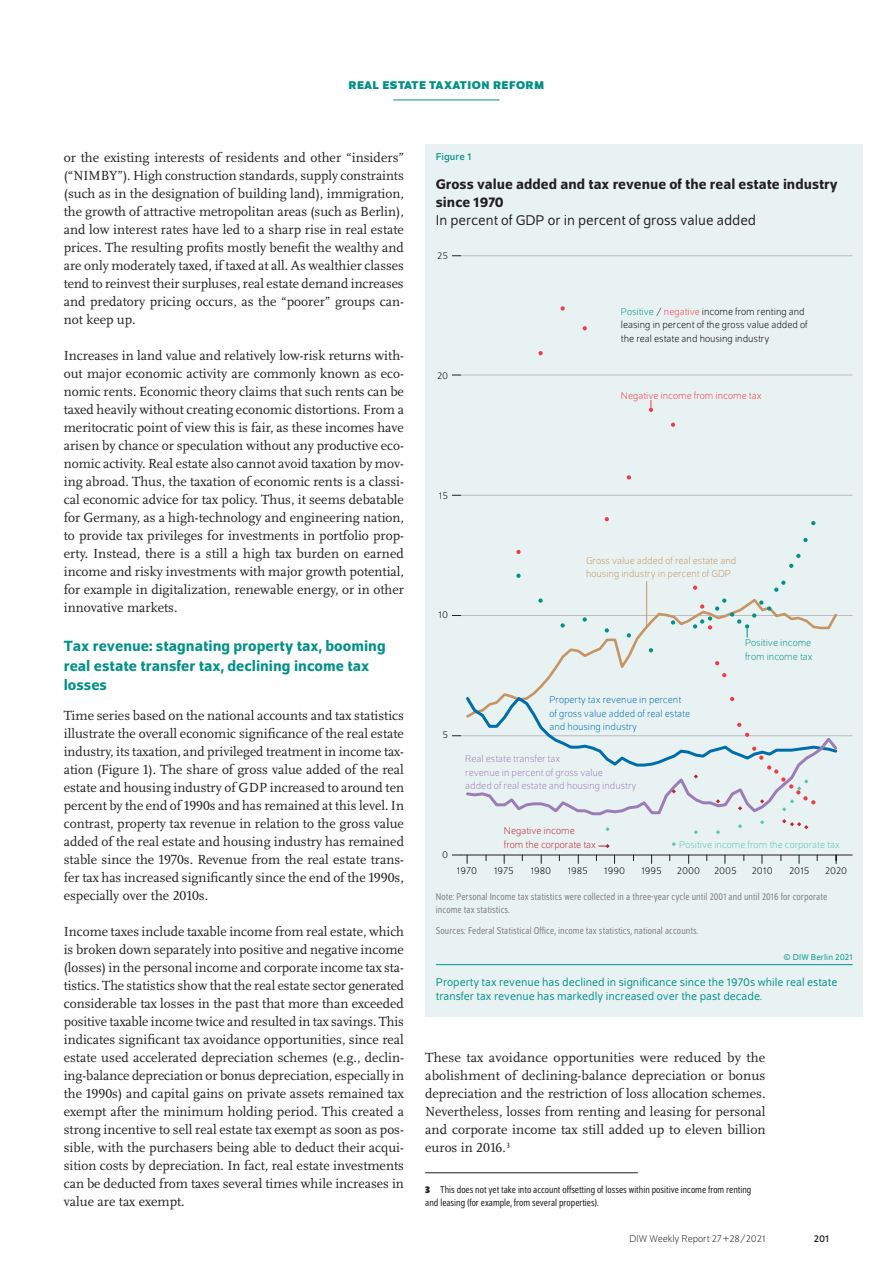
<style>
.page{position:relative;width:893px;height:1263px;background:#fff}
.page>*{position:absolute;margin:0;border:0;box-sizing:border-box;transform-origin:0 0}
.t1{font:500 15.75px/19.5px "Schumpeter";color:#009188}
.t2{font:500 15px/18px "Schumpeter";color:#231f20}
.t3{font:15px "Schumpeter Blond";color:#231f20}
.t4{font:13.8px/18px "Scala Pro";color:#231f20;text-align:justify}
.t5{font:12px/13.5px "Schumpeter Blond";color:#009188}
.t6{font:700 12px "Schumpeter";color:#009188}
.t7{font:semi-condensed 10.5px/12.8px "Schumpeter Blond";letter-spacing:.01em;color:#808285}
.t8{font:300 10.5px/13.5px "Schumpeter";color:#000001}
.t9{font:semi-condensed 10.5px/13.5px "Schumpeter Blond";color:#231f20}
.t10{font:300 10.5px/13.5px "Schumpeter";color:#9d7db8}
.t11{font:300 10.5px/13.5px "Schumpeter";color:#006dad}
.t12{font:300 10.5px/13.5px "Schumpeter";color:#c59565}
.t13{font:300 10.5px "Schumpeter";color:#5cc3b6}
.t14{font:300 10.5px/13.5px "Schumpeter";color:#b72837}
.t15{font:300 10.5px "Schumpeter";color:#ee3d49}
.t16{font:300 10.5px/13.5px "Schumpeter";color:#009188}
.t17{font:300 10.5px "Schumpeter";color:#231f20}
.t18{font:10.5px "Schumpeter";letter-spacing:.01em;color:#009188}
.t19{font:10.5px "Schumpeter";color:#231f20}
.t20{font:9px "Schumpeter Blond";letter-spacing:.01em;color:#009188}
.s1{color:#009188}
.s2{color:#231f20}
.s3{color:#ee3d49}
.s4{font-family:"Schumpeter";font-weight:700}
</style>
<div class="page">
<hr style="left:393px;top:100px;width:107px;height:1px;background:#009188">
<hr style="left:425px;top:1172px;width:213px;height:1px;background:#231f20">
<div style="left:425px;top:144px;width:438px;height:873px;background:#e9f2f2"></div>
<hr style="left:461px;top:735px;width:392px;height:1px;background:#bcbdc0">
<hr style="left:461px;top:615px;width:392px;height:1px;background:#bcbdc0">
<hr style="left:461px;top:495px;width:392px;height:1px;background:#bcbdc0">
<hr style="left:461px;top:375px;width:392px;height:1px;background:#bcbdc0">
<hr style="left:461px;top:255px;width:392px;height:1px;background:#bcbdc0">
<hr style="left:461px;top:855px;width:392px;height:1px;background:#231f20">
<svg style="left:503px;top:596px;width:334px;height:98px"></svg>
<svg style="left:516px;top:574px;width:5px;height:4px"></svg>
<svg style="left:538px;top:598px;width:5px;height:5px"></svg>
<svg style="left:560px;top:623px;width:5px;height:5px"></svg>
<svg style="left:583px;top:617px;width:4px;height:5px"></svg>
<svg style="left:605px;top:628px;width:4px;height:4px"></svg>
<svg style="left:627px;top:633px;width:4px;height:4px"></svg>
<svg style="left:649px;top:648px;width:4px;height:4px"></svg>
<svg style="left:671px;top:620px;width:4px;height:5px"></svg>
<svg style="left:774px;top:581px;width:11px;height:11px"></svg>
<svg style="left:789px;top:564px;width:4px;height:4px"></svg>
<svg style="left:796px;top:554px;width:4px;height:4px"></svg>
<svg style="left:803px;top:538px;width:5px;height:4px"></svg>
<svg style="left:811px;top:521px;width:4px;height:4px"></svg>
<svg style="left:672px;top:842px;width:4px;height:4px"></svg>
<svg style="left:516px;top:550px;width:5px;height:4px"></svg>
<svg style="left:538px;top:351px;width:5px;height:4px"></svg>
<svg style="left:560px;top:306px;width:5px;height:5px"></svg>
<svg style="left:583px;top:326px;width:4px;height:4px"></svg>
<svg style="left:605px;top:517px;width:4px;height:4px"></svg>
<svg style="left:627px;top:475px;width:4px;height:4px"></svg>
<svg style="left:671px;top:423px;width:4px;height:4px"></svg>
<svg style="left:693px;top:585px;width:4px;height:5px"></svg>
<svg style="left:715px;top:661px;width:4px;height:4px"></svg>
<svg style="left:722px;top:673px;width:4px;height:4px"></svg>
<svg style="left:452px;top:694px;width:388px;height:140px"></svg>
<svg style="left:693px;top:598px;width:78px;height:39px"></svg>
<hr style="left:646px;top:581px;width:1px;height:45px;background:#c59565">
<svg style="left:649px;top:400px;width:4px;height:12px"></svg>
<svg style="left:598px;top:844px;width:12px;height:4px"></svg>
<hr style="left:436px;top:964px;width:417px;height:1px;background:#009188">
<p class="t6" style="left:349px;top:79px;width:17px">REAL</p>
<p class="t6" style="left:382px;top:79px;width:9px">ESTATE</p>
<p class="t6" style="left:429px;top:79px;width:9px">TAXATION</p>
<p class="t6" style="left:493px;top:79px;width:10px">REFORM</p>
<p class="t4" style="left:64px;top:148px;width:342px">or the existing interests of residents and other “insiders” (“NIMBY”). High construction standards, supply constraints (such as in the designation of building land), immigration, the growth of attractive metropolitan areas (such as Berlin), and low interest rates have led to a sharp rise in real estate prices. The resulting profits mostly benefit the wealthy and are only moderately taxed, if taxed at all. As wealthier classes tend to reinvest their surpluses, real estate demand increases and predatory pricing occurs, as the “poorer” groups can&shy;not keep up.</p>
<p class="t4" style="left:64px;top:346px;width:342px">Increases in land value and relatively low-risk returns with&shy;out major economic activity are commonly known as eco&shy;nomic rents. Economic theory claims that such rents can be taxed heavily without creating economic distortions. From a meritocratic point of view this is fair, as these incomes have arisen by chance or speculation without any productive eco&shy;nomic activity. Real estate also cannot avoid taxation by mov&shy;ing abroad. Thus, the taxation of economic rents is a classi&shy;cal economic advice for tax policy. Thus, it seems debatable for Germany, as a high-technology and engineering nation, to provide tax privileges for investments in portfolio prop&shy;erty. Instead, there is a still a high tax burden on earned income and risky investments with major growth potential, for example in digitalization, renewable energy, or in other innovative markets.</p>
<p class="t1" style="left:64px;top:636px;width:323px">Tax revenue: stagnating property tax, booming real estate transfer tax, declining income tax losses</p>
<p class="t4" style="left:64px;top:706px;width:342px">Time series based on the national accounts and tax statistics illustrate the overall economic significance of the real estate industry, its taxation, and privileged treatment in income tax&shy;ation (Figure 1). The share of gross value added of the real estate and housing industry of GDP increased to around ten percent by the end of 1990s and has remained at this level. In contrast, property tax revenue in relation to the gross value added of the real estate and housing industry has remained stable since the 1970s. Revenue from the real estate trans&shy;fer tax has increased significantly since the end of the 1990s, especially over the 2010s.</p>
<p class="t4" style="left:64px;top:922px;width:342px">Income taxes include taxable income from real estate, which is broken down separately into positive and negative income (losses) in the personal income and corporate income tax sta&shy;tistics. The statistics show that the real estate sector generated considerable tax losses in the past that more than exceeded positive taxable income twice and resulted in tax savings. This indicates significant tax avoidance opportunities, since real estate used accelerated depreciation schemes (e.g., declin&shy;ing-balance depreciation or bonus depreciation, especially in the 1990s) and capital gains on private assets remained tax exempt after the minimum holding period. This created a strong incentive to sell real estate tax exempt as soon as pos&shy;sible, with the purchasers being able to deduct their acqui&shy;sition costs by depreciation. In fact, real estate investments can be deducted from taxes several times while increases in value are tax exempt.</p>
<p class="t18" style="left:436px;top:151px;width:37px">Figure 1</p>
<p class="t2" style="left:436px;top:175px;width:403px">Gross value added and tax revenue of the real estate industry since 1970</p>
<p class="t3" style="left:436px;top:212px;width:322px">In percent of GDP or in percent of gross value added</p>
<p class="t8" style="left:437px;top:249px;width:12px">25</p>
<p class="t8" style="left:437px;top:369px;width:13px">20</p>
<p class="t8" style="left:621px;top:305px;width:188px"><span class="s1">Positive</span> <span class="s2">/</span> <span class="s3">negative</span> income from renting and leasing in percent of the gross value added of the real estate and housing industry</p>
<p class="t15" style="left:621px;top:390px;width:142px">Negative income from income tax</p>
<p class="t8" style="left:439px;top:489px;width:11px">15</p>
<p class="t8" style="left:438px;top:608px;width:11px">10</p>
<p class="t12" style="left:586px;top:554px;width:152px">Gross value added of real estate and housing industry in percent of GDP</p>
<p class="t16" style="left:745px;top:636px;width:69px">Positive income from income tax</p>
<p class="t8" style="left:442px;top:728px;width:7px">5</p>
<p class="t11" style="left:549px;top:693px;width:142px">Property tax revenue in percent of gross value added of real estate and housing industry</p>
<p class="t10" style="left:465px;top:752px;width:173px">Real estate transfer tax<br>revenue in percent of gross value<br>added of real estate and housing industry</p>
<p class="t8" style="left:442px;top:848px;width:7px">0</p>
<p class="t14" style="left:504px;top:824px;width:94px">Negative income from the corporate tax</p>
<p class="t13" style="left:679px;top:839px;width:162px">Positive income from the corporate tax</p>
<p class="t8" style="left:457px;top:864px;width:22px">1970</p>
<p class="t8" style="left:494px;top:864px;width:21px">1975</p>
<p class="t8" style="left:531px;top:864px;width:22px">1980</p>
<p class="t8" style="left:568px;top:864px;width:22px">1985</p>
<p class="t8" style="left:604px;top:864px;width:22px">1990</p>
<p class="t8" style="left:641px;top:864px;width:22px">1995</p>
<p class="t8" style="left:677px;top:864px;width:25px">2000</p>
<p class="t8" style="left:714px;top:864px;width:24px">2005</p>
<p class="t8" style="left:752px;top:864px;width:22px">2010</p>
<p class="t8" style="left:789px;top:864px;width:22px">2015</p>
<p class="t8" style="left:825px;top:864px;width:23px">2020</p>
<p class="t7" style="left:436px;top:890px;width:393px">Note: Personal Income tax statistics were collected in a three-year cycle until 2001 and until 2016 for corporate income tax statistics.</p>
<p class="t7" style="left:436px;top:924px;width:264px">Sources: Federal Statistical Office, income tax statistics, national accounts.</p>
<p class="t20" style="left:784px;top:953px;width:70px">© DIW Berlin 2021</p>
<p class="t5" style="left:436px;top:976px;width:403px">Property tax revenue has declined in significance since the 1970s while real estate transfer tax revenue has markedly increased over the past decade.</p>
<p class="t4" style="left:425px;top:1048px;width:342px">These tax avoidance opportunities were reduced by the abolishment of declining-balance depreciation or bonus depreciation and the restriction of loss allocation schemes.<br>Nevertheless, losses from renting and leasing for personal and corporate income tax still added up to eleven billion euros in 2016.<sup>3</sup></p>
<p class="t9" style="left:425px;top:1183px;width:328px"><span class="s4">3</span> This does not yet take into account offsetting of losses within positive income from renting and leasing (for example, from several properties).</p>
<p class="t17" style="left:630px;top:1234px;width:137px">DIW Weekly Report 27+28/2021</p>
<p class="t19" style="left:814px;top:1233px;width:17px">201</p>
</div>
